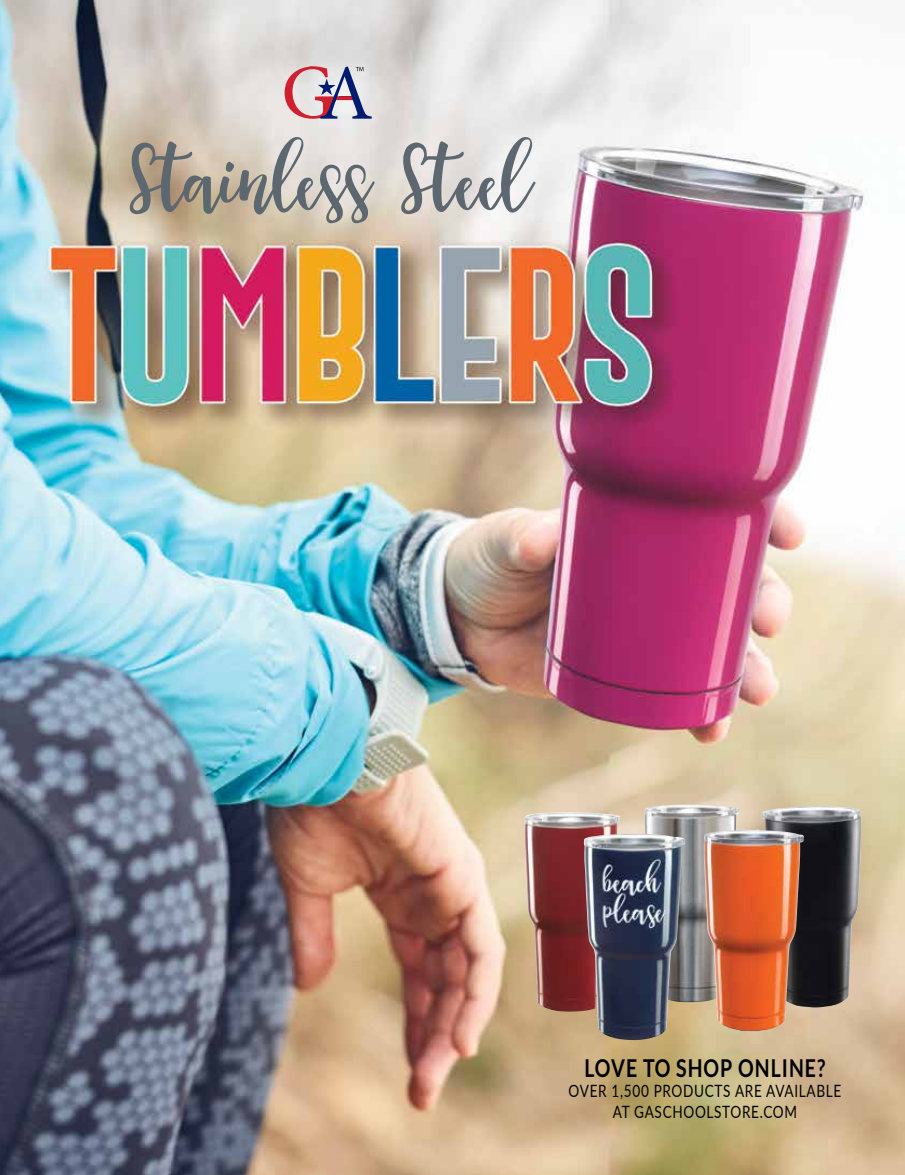
<style>
.page{position:relative;width:905px;height:1175px;background:#fff}
.page>*{position:absolute;margin:0;border:0;box-sizing:border-box;transform-origin:0 0}
.t1{font:86.7px "Tuesday Script Regular";letter-spacing:-.03em;color:#5d6770}
.t2{font:78.45px "Minion Pro";color:#001c71}
.t3{font:700 24.45px "Lato";letter-spacing:.05em;color:#000;scale:.8 1}
.t4{font:16.95px/20.7px "Lato";letter-spacing:.05em;color:#000;text-align:center;scale:.8 1}
</style>
<div class="page">
<img style="left:0;top:0;width:904px;height:1174px">
<svg style="left:284px;top:66px;width:79px;height:53px;background:#dcbbbf"></svg>
<img style="left:644px;top:804px;width:95px;height:199px">
<img style="left:761px;top:806px;width:100px;height:201px">
<img style="left:721px;top:828px;width:23px;height:3px">
<img style="left:524px;top:812px;width:97px;height:200px">
<img style="left:583px;top:834px;width:102px;height:206px">
<h2 class="t2" style="left:319px;top:41px;width:56px">A</h2>
<h1 class="t1" style="left:130px;top:122px;width:402px">Stainless Steel</h1>
<h3 class="t3" style="left:584px;top:1053px;width:302px">LOVE TO SHOP ONLINE?</h3>
<p class="t4" style="left:568px;top:1080px;width:342px">OVER 1,500 PRODUCTS ARE AVAILABLE<br>AT GASCHOOLSTORE.COM</p>
</div>
